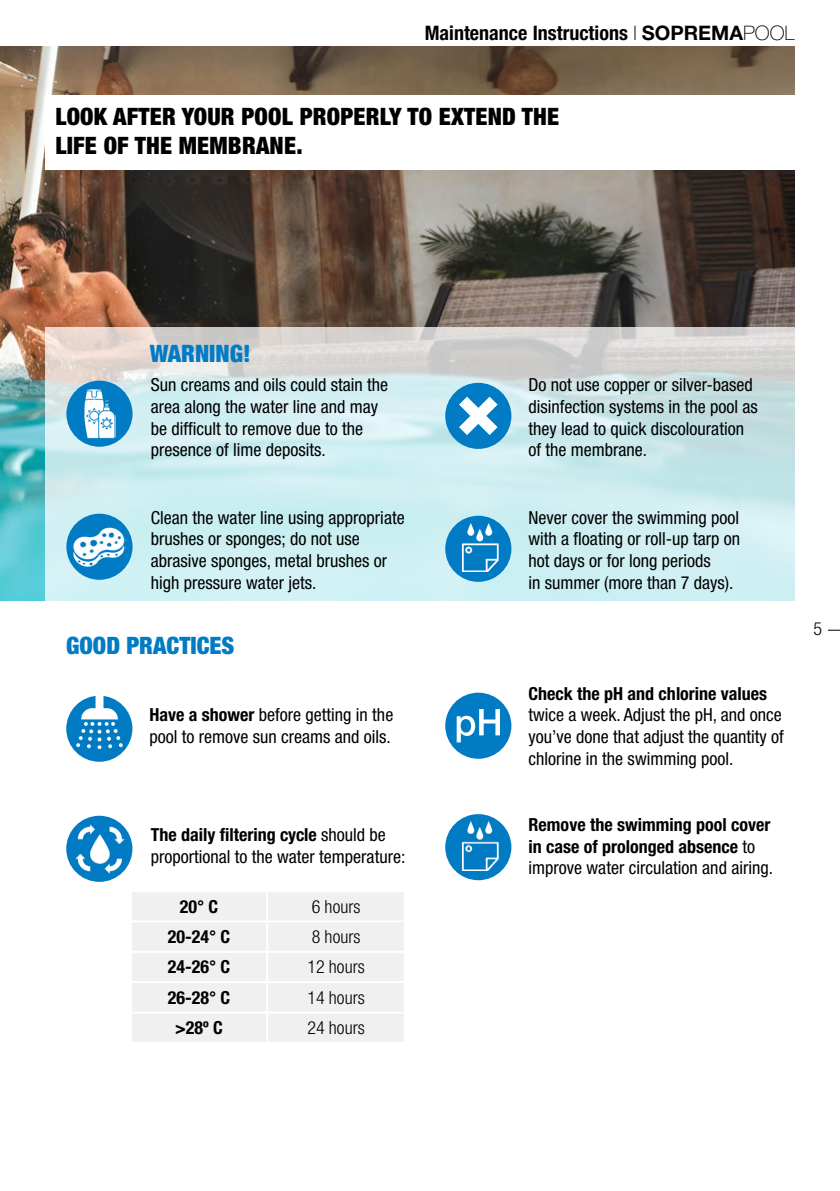
<style>
.page{position:relative;width:840px;height:1191px;background:#fff}
.page>*{position:absolute;margin:0;border:0;box-sizing:border-box;transform-origin:0 0}
.t1{font:900 condensed 24px/28.8px "Helvetica Neue LT Std";letter-spacing:.01em;color:#000}
.t2{font:900 condensed 24px "Helvetica Neue LT Std";color:#007bc4}
.t3{font:700 condensed 20px "Helvetica Neue LT Std";color:#000}
.t4{font:condensed 18px/21.6px "Helvetica Neue LT Std";color:#000}
.t5{font:700 condensed 18px/21.6px "Helvetica Neue LT Std";color:#000}
.t6{font:300 condensed 18px "Helvetica Neue LT Std";color:#000}
.s1{font-weight:100;font-stretch:expanded}
.s2{font-stretch:normal}
.s3{font-weight:100;font-stretch:normal}
.s4{font-weight:700}
.s5{font-weight:400}
</style>
<div class="page">
<img style="left:0;top:46px;width:794px;height:554px">
<div style="left:45px;top:95px;width:755px;height:74px;background:#fff"></div>
<div style="left:132px;top:892px;width:271px;height:149px;background:#f0f0f0"></div>
<hr style="left:266px;top:892px;width:2px;height:28px;background:#fff">
<hr style="left:130px;top:920px;width:137px;height:2px;background:#fff">
<hr style="left:267px;top:920px;width:138px;height:2px;background:#fff">
<hr style="left:266px;top:922px;width:2px;height:29px;background:#fff">
<hr style="left:130px;top:951px;width:137px;height:2px;background:#fff">
<hr style="left:267px;top:951px;width:138px;height:2px;background:#fff">
<hr style="left:266px;top:953px;width:2px;height:28px;background:#fff">
<hr style="left:130px;top:981px;width:137px;height:2px;background:#fff">
<hr style="left:267px;top:981px;width:138px;height:2px;background:#fff">
<hr style="left:266px;top:983px;width:2px;height:28px;background:#fff">
<hr style="left:130px;top:1011px;width:137px;height:2px;background:#fff">
<hr style="left:267px;top:1011px;width:138px;height:2px;background:#fff">
<hr style="left:266px;top:1013px;width:2px;height:28px;background:#fff">
<div style="left:445px;top:692px;width:66px;height:66px;background:#007bc4;border-radius:50%"></div>
<svg style="left:456px;top:709px;width:43px;height:33px"></svg>
<div style="left:66px;top:695px;width:66px;height:66px;background:#007bc4;border-radius:50%"></div>
<img style="left:72px;top:695px;width:54px;height:53px">
<div style="left:66px;top:815px;width:66px;height:67px;background:#007bc4;border-radius:50%"></div>
<img style="left:72px;top:823px;width:54px;height:51px">
<div style="left:445px;top:814px;width:66px;height:66px;background:#007bc4;border-radius:50%"></div>
<img style="left:461px;top:822px;width:38px;height:48px">
<svg style="left:45px;top:327px;width:750px;height:274px;background:#d0e8e9"></svg>
<div style="left:445px;top:516px;width:66px;height:66px;background:#007bc4;border-radius:50%"></div>
<img style="left:461px;top:523px;width:39px;height:48px">
<div style="left:66px;top:514px;width:66px;height:66px;background:#007bc4;border-radius:50%"></div>
<img style="left:71px;top:526px;width:55px;height:41px">
<div style="left:66px;top:381px;width:66px;height:66px;background:#007bc4;border-radius:50%"></div>
<img style="left:84px;top:389px;width:31px;height:50px">
<svg style="left:445px;top:383px;width:66px;height:66px"></svg>
<svg style="left:447px;top:385px;width:62px;height:62px"></svg>
<p class="t3" style="left:424px;top:21px;width:371px">Maintenance Instructions <span class="s1">l</span> <span class="s2">SOPREMA</span><span class="s3">POOL</span></p>
<h1 class="t1" style="left:55px;top:102px;width:505px">LOOK AFTER YOUR POOL PROPERLY TO EXTEND THE<br>LIFE OF THE MEMBRANE.</h1>
<h1 class="t2" style="left:150px;top:339px;width:102px">WARNING!</h1>
<p class="t4" style="left:151px;top:374px;width:239px">Sun creams and oils could stain the area along the water line and may be difficult to remove due to the presence of lime deposits.</p>
<p class="t4" style="left:528px;top:374px;width:231px">Do not use copper or silver-based disinfection systems in the pool as they lead to quick discolouration of the membrane.</p>
<p class="t4" style="left:151px;top:506px;width:255px">Clean the water line using appropriate brushes or sponges; do not use abrasive sponges, metal brushes or high pressure water jets.</p>
<p class="t4" style="left:528px;top:506px;width:213px">Never cover the swimming pool with a floating or roll-up tarp on hot days or for long periods<br>in summer (more than 7 days).</p>
<h1 class="t2" style="left:66px;top:630px;width:170px">GOOD PRACTICES</h1>
<p class="t4" style="left:149px;top:703px;width:245px"><span class="s4">Have a shower</span> before getting in the pool to remove sun creams and oils.</p>
<p class="t5" style="left:528px;top:682px;width:240px">Check the pH and chlorine values</p>
<p class="t4" style="left:528px;top:704px;width:256px;text-align:justify">twice a week. Adjust the pH, and once you’ve done that adjust the quantity of chlorine in the swimming pool.</p>
<p class="t4" style="left:151px;top:824px;width:256px"><span class="s4">The daily filtering cycle</span> should be proportional to the water temperature:</p>
<p class="t5" style="left:528px;top:814px;width:246px">Remove the swimming pool cover in case of prolonged absence <span class="s5">to improve water circulation and airing.</span></p>
<p class="t5" style="left:180px;top:895px;width:40px">20° C</p>
<p class="t6" style="left:311px;top:896px;width:50px">6 hours</p>
<p class="t5" style="left:168px;top:925px;width:64px">20-24° C</p>
<p class="t6" style="left:311px;top:926px;width:50px">8 hours</p>
<p class="t5" style="left:168px;top:956px;width:64px">24-26° C</p>
<p class="t6" style="left:307px;top:956px;width:59px">12 hours</p>
<p class="t5" style="left:168px;top:986px;width:64px">26-28° C</p>
<p class="t6" style="left:307px;top:987px;width:59px">14 hours</p>
<p class="t5" style="left:175px;top:1016px;width:49px">&gt;28º C</p>
<p class="t6" style="left:307px;top:1017px;width:59px">24 hours</p>
<p class="t6" style="left:813px;top:618px;width:10px">5</p>
</div>
